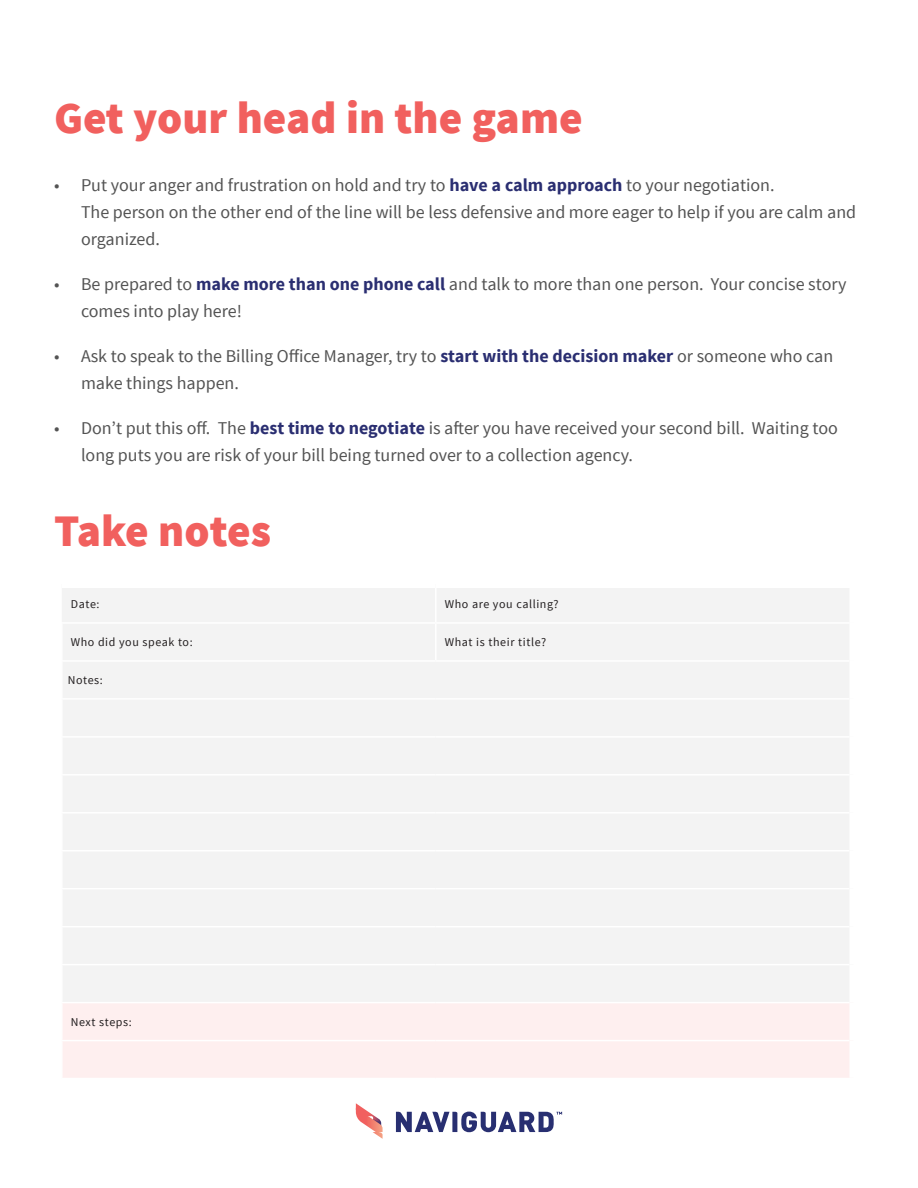
<style>
.page{position:relative;width:918px;height:1188px;background:#fff}
.page>*{position:absolute;margin:0;border:0;box-sizing:border-box;transform-origin:0 0}
.t1{font:900 45px "Source Sans Pro";color:#f1605e}
.t2{font:18px/27px "Source Sans Pro";color:#535353}
.t3{font:12px "Source Sans Pro";letter-spacing:.05em;color:#231f20}
.s1{font-weight:700;color:#2a2e71}
</style>
<div class="page">
<svg style="left:356px;top:1103px;width:27px;height:36px"></svg>
<svg style="left:396px;top:1112px;width:166px;height:20px"></svg>
<div style="left:62px;top:588px;width:787px;height:414px;background:#f3f3f3"></div>
<div style="left:63px;top:1003px;width:786px;height:75px;background:#feefef"></div>
<hr style="left:61px;top:624px;width:2px;height:36px;background:#fff">
<hr style="left:61px;top:660px;width:375px;height:2px;background:#fff">
<hr style="left:61px;top:662px;width:2px;height:36px;background:#fff">
<hr style="left:61px;top:698px;width:375px;height:2px;background:#fff">
<hr style="left:61px;top:700px;width:2px;height:36px;background:#fff">
<hr style="left:436px;top:698px;width:413px;height:2px;background:#fff">
<hr style="left:61px;top:736px;width:375px;height:2px;background:#fff">
<hr style="left:61px;top:738px;width:2px;height:36px;background:#fff">
<hr style="left:436px;top:736px;width:413px;height:2px;background:#fff">
<hr style="left:61px;top:774px;width:375px;height:2px;background:#fff">
<hr style="left:61px;top:776px;width:2px;height:36px;background:#fff">
<hr style="left:436px;top:774px;width:413px;height:2px;background:#fff">
<hr style="left:61px;top:812px;width:375px;height:2px;background:#fff">
<hr style="left:61px;top:814px;width:2px;height:36px;background:#fff">
<hr style="left:436px;top:812px;width:413px;height:2px;background:#fff">
<hr style="left:61px;top:850px;width:375px;height:2px;background:#fff">
<hr style="left:61px;top:852px;width:2px;height:36px;background:#fff">
<hr style="left:436px;top:850px;width:413px;height:2px;background:#fff">
<hr style="left:61px;top:888px;width:375px;height:1px;background:#fff">
<hr style="left:61px;top:889px;width:2px;height:37px;background:#fff">
<hr style="left:436px;top:888px;width:413px;height:1px;background:#fff">
<hr style="left:61px;top:926px;width:375px;height:1px;background:#fff">
<hr style="left:61px;top:927px;width:2px;height:37px;background:#fff">
<hr style="left:436px;top:926px;width:413px;height:1px;background:#fff">
<hr style="left:61px;top:964px;width:375px;height:1px;background:#fff">
<hr style="left:61px;top:965px;width:2px;height:37px;background:#fff">
<hr style="left:436px;top:964px;width:413px;height:1px;background:#fff">
<hr style="left:61px;top:1040px;width:375px;height:1px;background:#fff">
<hr style="left:436px;top:1040px;width:413px;height:1px;background:#fff">
<hr style="left:436px;top:622px;width:413px;height:2px;background:#fff">
<hr style="left:436px;top:660px;width:413px;height:2px;background:#fff">
<hr style="left:61px;top:622px;width:375px;height:2px;background:#fff">
<hr style="left:435px;top:588px;width:2px;height:34px;background:#fff">
<hr style="left:435px;top:624px;width:2px;height:36px;background:#fff">
<p class="t1" style="left:54px;top:89px;width:530px">Get your head in the game</p>
<p class="t2" style="left:81px;top:172px;width:777px;text-indent:-27px">• Put your anger and frustration on hold and try to <span class="s1">have a calm approach</span> to your negotiation.<br>The person on the other end of the line will be less defensive and more eager to help if you are calm and organized.</p>
<p class="t2" style="left:81px;top:271px;width:767px;text-indent:-27px">• Be prepared to <span class="s1">make more than one phone call</span> and talk to more than one person. Your concise story comes into play here!</p>
<p class="t2" style="left:81px;top:343px;width:754px;text-indent:-27px">• Ask to speak to the Billing Office Manager, try to <span class="s1">start with the decision maker</span> or someone who can make things happen.</p>
<p class="t2" style="left:81px;top:415px;width:758px;text-indent:-27px">• Don’t put this off. The <span class="s1">best time to negotiate</span> is after you have received your second bill. Waiting too long puts you are risk of your bill being turned over to a collection agency.</p>
<p class="t1" style="left:54px;top:502px;width:219px">Take notes</p>
<p class="t3" style="left:71px;top:597px;width:30px">Date:</p>
<p class="t3" style="left:445px;top:597px;width:115px">Who are you calling?</p>
<p class="t3" style="left:71px;top:635px;width:123px">Who did you speak to:</p>
<p class="t3" style="left:445px;top:635px;width:103px">What is their title?</p>
<p class="t3" style="left:68px;top:673px;width:37px">Notes:</p>
<p class="t3" style="left:71px;top:1015px;width:62px">Next steps:</p>
</div>
